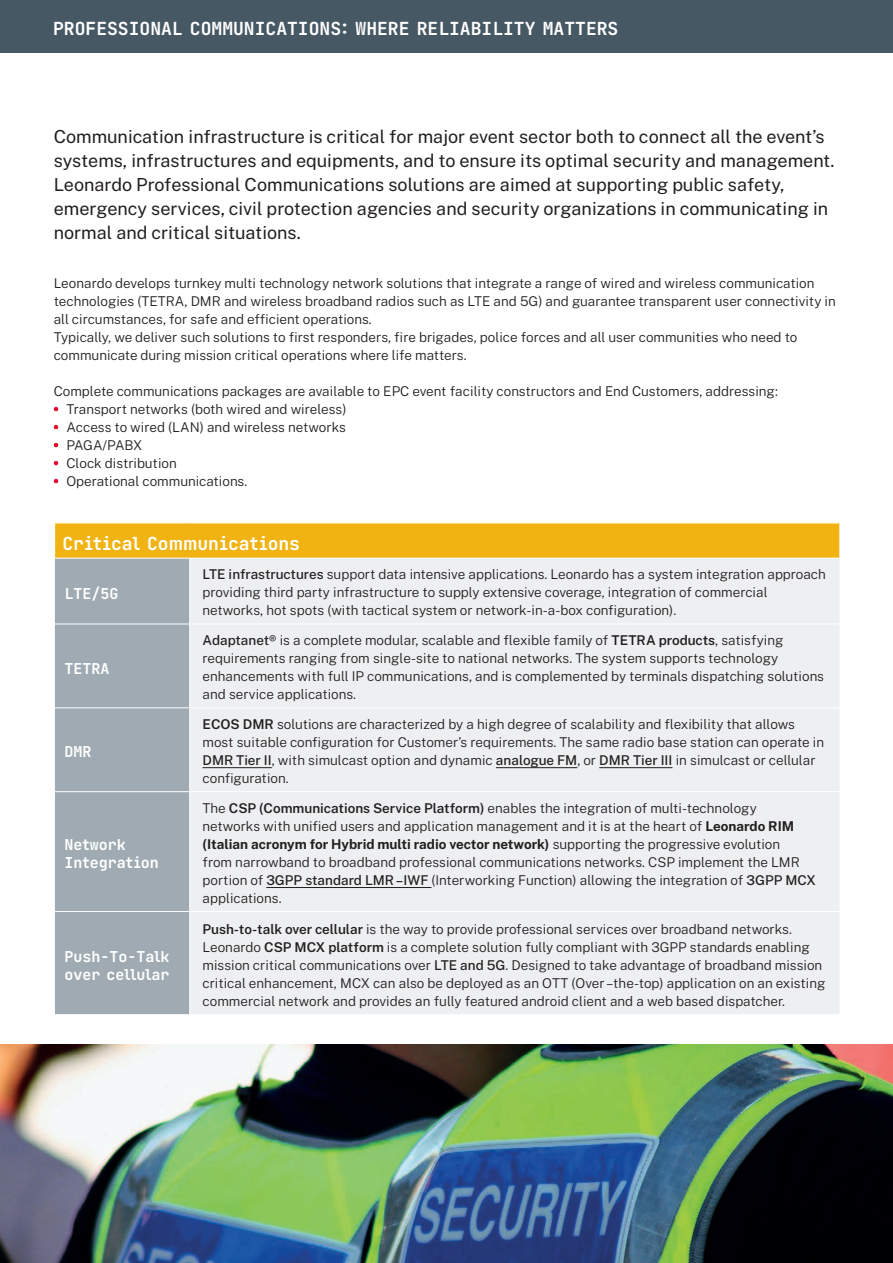
<style>
.page{position:relative;width:893px;height:1263px;background:#fff}
.page>*{position:absolute;margin:0;border:0;box-sizing:border-box;transform-origin:0 0}
.Testo_big_-_12_auto{font:18px/24px "Public Sans";color:#231f20}
.Titolo_1_-_12_auto{font:18px "Tekne LDO Variable";color:#fff}
.Title_2_-_14_18_whit{font:18px "Tekne LDO Variable";color:#fff}
.Titolo-1_Tabella_whi{font:15px/18px "Tekne LDO Variable";color:#fff}
.Testo_-_9_auto{font:300 13.5px/18px "Public Sans";color:#231f20}
.Testo_-_9_auto-2{font:300 13.5px "Public Sans";letter-spacing:-.03em;color:#231f20}
.s1{font-weight:700;color:#ef0027}
.s2{font-weight:500}
.s3{font-weight:600}
.s4{font-weight:700}
</style>
<div class="page">
<div style="left:0;top:0;width:893px;height:53px;background:#475865"></div>
<div style="left:54px;top:523px;width:786px;height:35px;background:#f1b311"></div>
<div style="left:55px;top:559px;width:134px;height:455px;background:#9faab2"></div>
<div style="left:190px;top:559px;width:649px;height:455px;background:#edeff1"></div>
<hr style="left:54px;top:523px;width:1px;height:35px;background:#fff">
<hr style="left:839px;top:523px;width:2px;height:35px;background:#fff">
<hr style="left:54px;top:624px;width:136px;height:1px;background:#fff">
<hr style="left:190px;top:624px;width:650px;height:1px;background:#fff">
<hr style="left:54px;top:707px;width:136px;height:1px;background:#fff">
<hr style="left:190px;top:707px;width:650px;height:1px;background:#fff">
<hr style="left:54px;top:791px;width:136px;height:1px;background:#fff">
<hr style="left:190px;top:791px;width:650px;height:1px;background:#fff">
<hr style="left:54px;top:911px;width:136px;height:1px;background:#fff">
<hr style="left:190px;top:911px;width:650px;height:1px;background:#fff">
<hr style="left:203px;top:767px;width:69px;height:1px;background:#231f20">
<hr style="left:496px;top:767px;width:81px;height:1px;background:#231f20">
<hr style="left:599px;top:767px;width:73px;height:1px;background:#231f20">
<hr style="left:266px;top:887px;width:165px;height:1px;background:#231f20">
<img style="left:0;top:1044px;width:893px;height:219px">
<p class="Titolo_1_-_12_auto" style="left:53px;top:15px;width:567px">PROFESSIONAL COMMUNICATIONS: WHERE RELIABILITY MATTERS</p>
<p class="Testo_big_-_12_auto" style="left:54px;top:123px;width:782px">Communication infrastructure is critical for major event sector both to connect all the event’s systems, infrastructures and equipments, and to ensure its optimal security and management.<br>Leonardo Professional Communications solutions are aimed at supporting public safety, emergency services, civil protection agencies and security organizations in communicating in normal and critical situations.</p>
<p class="Testo_-_9_auto" style="left:54px;top:273px;width:784px">Leonardo develops turnkey multi technology network solutions that integrate a range of wired and wireless communication technologies (TETRA, DMR and wireless broadband radios such as LTE and 5G) and guarantee transparent user connectivity in all circumstances, for safe and efficient operations.</p>
<p class="Testo_-_9_auto" style="left:54px;top:327px;width:745px">Typically, we deliver such solutions to first responders, fire brigades, police forces and all user communities who need to communicate during mission critical operations where life matters.</p>
<p class="Testo_-_9_auto" style="left:54px;top:381px;width:726px">Complete communications packages are available to EPC event facility constructors and End Customers, addressing:</p>
<p class="Testo_-_9_auto" style="left:54px;top:399px;width:294px"><span class="s1">•</span> Transport networks (both wired and wireless)</p>
<p class="Testo_-_9_auto" style="left:54px;top:417px;width:294px"><span class="s1">•</span> Access to wired (LAN) and wireless networks</p>
<p class="Testo_-_9_auto-2" style="left:54px;top:435px;width:90px"><span class="s1">•</span> PAGA/PABX</p>
<p class="Testo_-_9_auto" style="left:54px;top:453px;width:125px"><span class="s1">•</span> Clock distribution</p>
<p class="Testo_-_9_auto" style="left:54px;top:471px;width:195px"><span class="s1">•</span> Operational communications.</p>
<p class="Title_2_-_14_18_whit" style="left:62px;top:529px;width:239px">Critical Communications</p>
<p class="Titolo-1_Tabella_whi" style="left:64px;top:584px;width:55px">LTE/5G</p>
<p class="Testo_-_9_auto" style="left:203px;top:565px;width:625px"><span class="s2">LTE infrastructures</span> support data intensive applications. Leonardo has a system integration approach providing third party infrastructure to supply extensive coverage, integration of commercial networks, hot spots (with tactical system or network-in-a-box configuration).</p>
<p class="Titolo-1_Tabella_whi" style="left:64px;top:659px;width:46px">TETRA</p>
<p class="Titolo-1_Tabella_whi" style="left:64px;top:743px;width:28px">DMR</p>
<p class="Titolo-1_Tabella_whi" style="left:64px;top:836px;width:63px">Network</p>
<p class="Titolo-1_Tabella_whi" style="left:64px;top:854px;width:96px">Integration</p>
<p class="Titolo-1_Tabella_whi" style="left:64px;top:947px;width:106px">Push-To-Talk over cellular</p>
<p class="Testo_-_9_auto" style="left:203px;top:631px;width:623px"><span class="s2">Adaptanet®</span> is a complete modular, scalable and flexible family of <span class="s3">TETRA products</span>, satisfying requirements ranging from single-site to national networks. The system supports technology enhancements with full IP communications, and is complemented by terminals dispatching solutions and service applications.</p>
<p class="Testo_-_9_auto" style="left:203px;top:714px;width:623px"><span class="s3">ECOS DMR</span> solutions are characterized by a high degree of scalability and flexibility that allows most suitable configuration for Customer’s requirements. The same radio base station can operate in <span class="s2">DMR Tier II</span>, with simulcast option and dynamic <span class="s2">analogue FM</span>, or <span class="s2">DMR Tier III</span> in simulcast or cellular configuration.</p>
<p class="Testo_-_9_auto" style="left:203px;top:798px;width:615px">The <span class="s3">CSP (Communications Service Platform)</span> enables the integration of multi-technology networks with unified users and application management and it is at the heart of <span class="s4">Leonardo RIM (Italian acronym for Hybrid multi radio vector network)</span> supporting the progressive evolution<br>from narrowband to broadband professional communications networks. CSP implement the LMR portion of <span class="s2">3GPP standard LMR –IWF</span> (Interworking Function) allowing the integration of <span class="s2">3GPP MCX </span>applications.</p>
<p class="Testo_-_9_auto" style="left:203px;top:919px;width:624px"><span class="s3">Push-to-talk over cellular</span> is the way to provide professional services over broadband networks.<br>Leonardo <span class="s3">CSP MCX platform</span> is a complete solution fully compliant with 3GPP standards enabling mission critical communications over <span class="s2">LTE and 5G</span>. Designed to take advantage of broadband mission critical enhancement, MCX can also be deployed as an OTT (Over –the-top) application on an existing commercial network and provides an fully featured android client and a web based dispatcher.</p>
</div>
